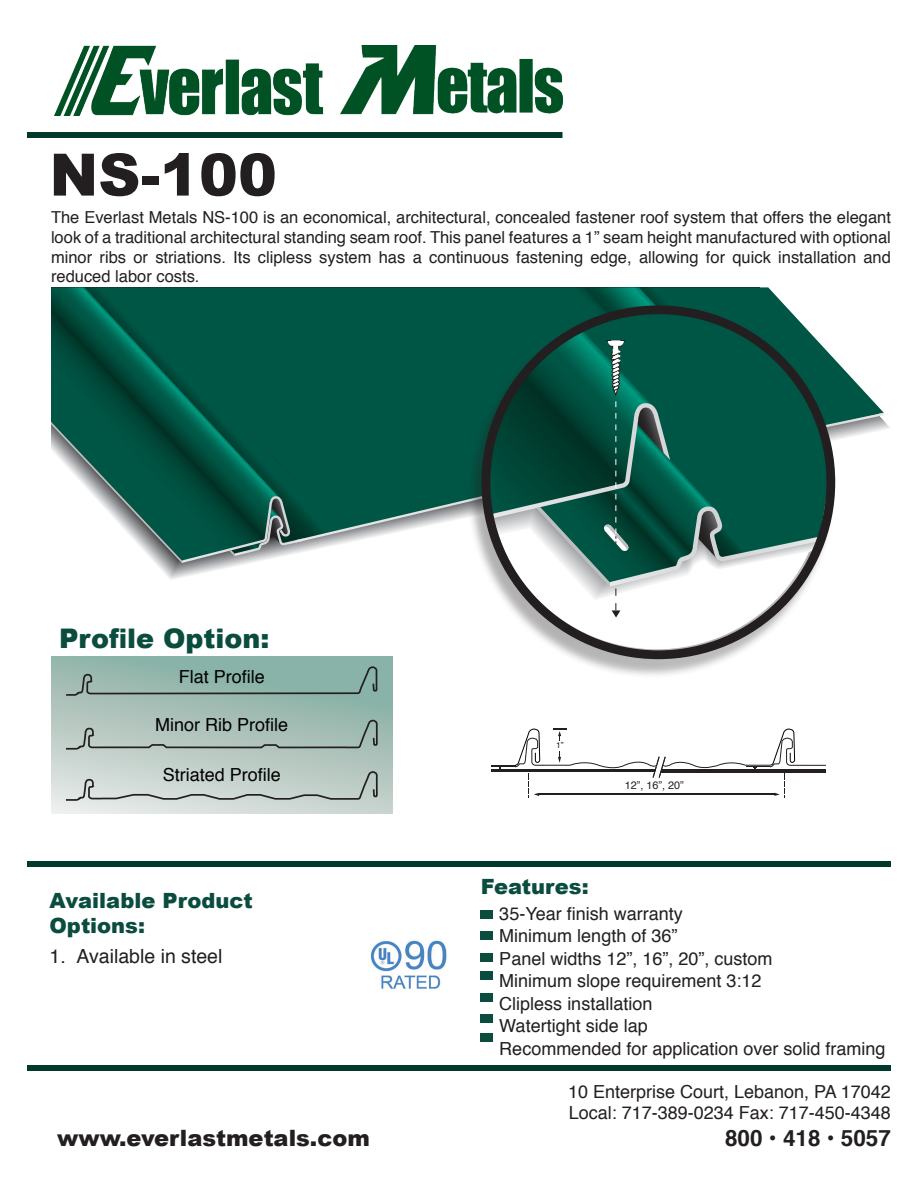
<style>
.page{position:relative;width:918px;height:1188px;background:#fff}
.page>*{position:absolute;margin:0;border:0;box-sizing:border-box;transform-origin:0 0}
.t1{font:900 58.5px "Arial";color:#231f20}
.t2{font:900 27px "Arial";color:#0a4d3e}
.t3{font:900 22.5px "Arial";color:#231f20}
.t4{font:700 22.5px "Helvetica";color:#231f20}
.t5{font:900 21px/25.2px "Arial";color:#0a4d3e}
.t6{font:19.5px "Helvetica";color:#231f20}
.t7{font:18px/22.5px "Helvetica";color:#231f20}
.t8{font:18px "Helvetica";color:#000}
.t9{font:16.5px/19.8px "Helvetica";color:#231f20;text-align:justify}
.t10{font:10.8px "Helvetica";color:#231f20}
.t11{font:8.4px "Helvetica";color:#231f20}
</style>
<div class="page">
<img style="left:54px;top:46px;width:508px;height:70px">
<div style="left:27px;top:132px;width:535px;height:6px;background:#013a2d"></div>
<div style="left:27px;top:861px;width:864px;height:6px;background:#013a2d"></div>
<div style="left:27px;top:1065px;width:864px;height:6px;background:#013a2d"></div>
<img style="left:371px;top:940px;width:76px;height:49px">
<svg style="left:51px;top:656px;width:342px;height:158px;background:#abc4bc"></svg>
<svg style="left:64px;top:666px;width:314px;height:31px;background:#89aba1"></svg>
<svg style="left:64px;top:719px;width:315px;height:83px;background:#b4c3bd"></svg>
<div style="left:480px;top:910px;width:13px;height:9px;background:#0a4d3e"></div>
<div style="left:480px;top:931px;width:13px;height:8px;background:#0a4d3e"></div>
<div style="left:481px;top:953px;width:12px;height:8px;background:#0a4d3e"></div>
<div style="left:480px;top:971px;width:13px;height:8px;background:#0a4d3e"></div>
<div style="left:481px;top:993px;width:12px;height:9px;background:#0a4d3e"></div>
<div style="left:480px;top:1014px;width:13px;height:8px;background:#0a4d3e"></div>
<div style="left:480px;top:1033px;width:13px;height:8px;background:#0a4d3e"></div>
<div style="left:280px;top:287px;width:206px;height:135px;background:#005645"></div>
<svg style="left:296px;top:395px;width:170px;height:148px;background:#226a5c"></svg>
<svg style="left:51px;top:287px;width:229px;height:135px;background:#005443"></svg>
<svg style="left:51px;top:422px;width:252px;height:141px"></svg>
<div style="left:466px;top:308px;width:370px;height:370px;background:#231f20;opacity:.35"></div>
<div style="left:489px;top:314px;width:335px;height:335px;background:#fff;border-radius:50%"></div>
<svg style="left:486px;top:287px;width:398px;height:331px"></svg>
<div style="left:482px;top:305px;width:353px;height:354px;border:9px solid #231f20;border-radius:50%"></div>
<svg style="left:491px;top:728px;width:335px;height:70px"></svg>
<h1 class="t1" style="left:50px;top:132px;width:229px">NS-100</h1>
<p class="t9" style="left:51px;top:207px;width:841px">The Everlast Metals NS-100 is an economical, architectural, concealed fastener roof system that offers the elegant look of a traditional architectural standing seam roof. This panel features a 1” seam height manufactured with optional minor ribs or striations. Its clipless system has a continuous fastening edge, allowing for quick installation and reduced labor costs.</p>
<h2 class="t2" style="left:59px;top:619px;width:212px">Profile Option:</h2>
<p class="t8" style="left:179px;top:661px;width:88px">Flat Profile</p>
<p class="t8" style="left:155px;top:710px;width:135px">Minor Rib Profile</p>
<p class="t8" style="left:163px;top:759px;width:120px">Striated Profile</p>
<p class="t5" style="left:50px;top:887px;width:205px">Available Product<br>Options:</p>
<p class="t6" style="left:50px;top:939px;width:174px">1. Available in steel</p>
<p class="t11" style="left:556px;top:738px;width:9px">1”</p>
<p class="t10" style="left:625px;top:776px;width:60px">12”, 16”, 20”</p>
<p class="t5" style="left:481px;top:873px;width:109px">Features:</p>
<p class="t7" style="left:499px;top:902px;width:388px">35-Year finish warranty<br>Minimum length of 36”<br>Panel widths 12”, 16”, 20”, custom<br>Minimum slope requirement 3:12<br>Clipless installation<br>Watertight side lap<br>Recommended for application over solid framing</p>
<p class="t7" style="left:568px;top:1080px;width:324px;line-height:21.6px">10 Enterprise Court, Lebanon, PA 17042<br>Local: 717-389-0234 Fax: 717-450-4348</p>
<h3 class="t3" style="left:57px;top:1122px;width:314px">www.everlastmetals.com</h3>
<h3 class="t4" style="left:725px;top:1118px;width:167px">800 • 418 • 5057</h3>
</div>
